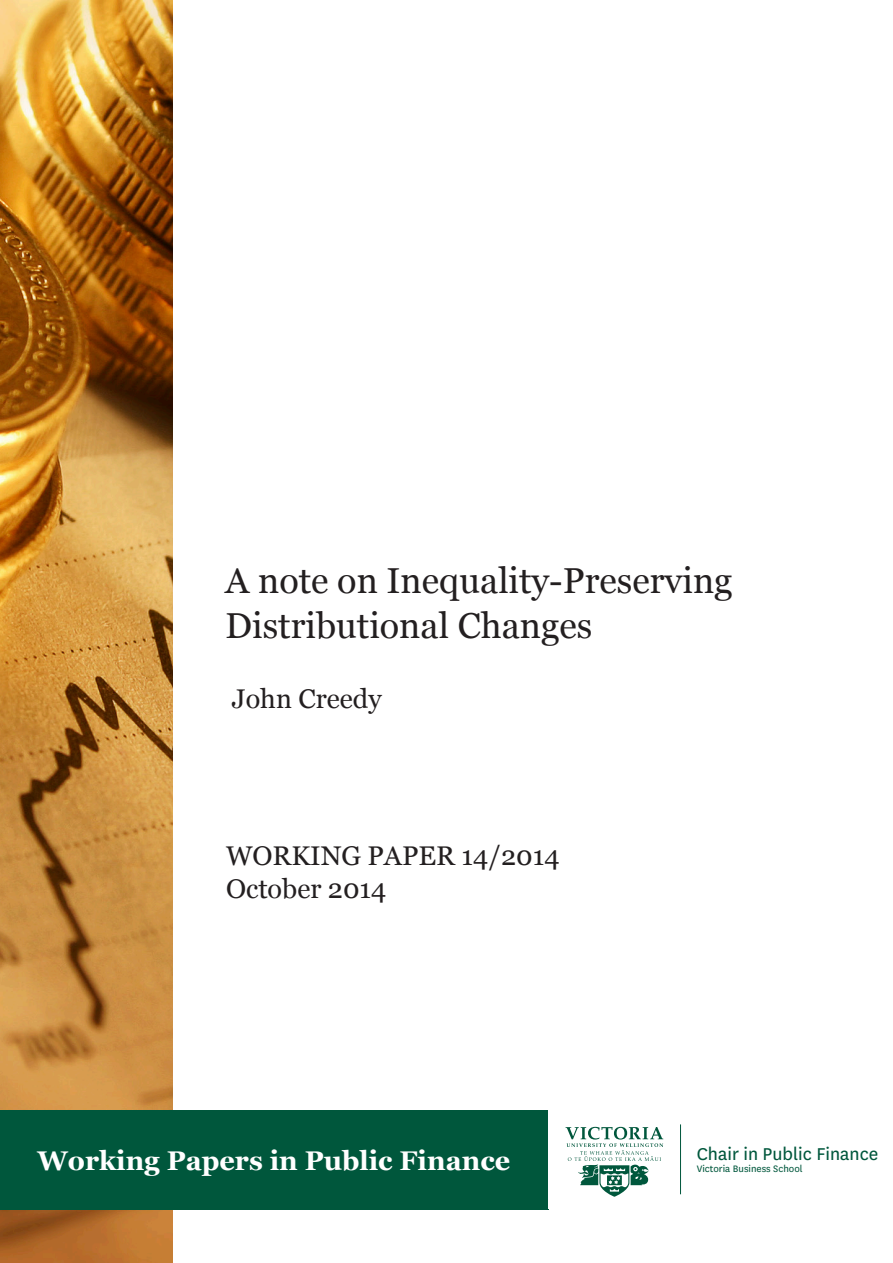
<style>
.page{position:relative;width:893px;height:1263px;background:#fff}
.page>*{position:absolute;margin:0;border:0;box-sizing:border-box;transform-origin:0 0}
.t1{font:36px/45.2px "Georgia";color:#231f20}
.t2{font:27px/33.9px "Georgia";color:#231f20}
.t3{font:700 27px "Georgia";color:#fff}
.t4{font:19.95px "Victoria Sans";color:#00573c}
.t5{font:10.95px "Victoria Sans";color:#00573c}
</style>
<div class="page">
<img style="left:0;top:0;width:172px;height:1263px">
<div style="left:0;top:1110px;width:548px;height:100px;background:#00573c"></div>
<svg style="left:565px;top:1127px;width:98px;height:70px"></svg>
<hr style="left:680px;top:1124px;width:1px;height:70px;background:#00573c">
<p class="t1" style="left:225px;top:558px;width:509px">A note on Inequality-Preserving<br>Distributional Changes</p>
<p class="t2" style="left:232px;top:682px;width:151px">John Creedy</p>
<p class="t2" style="left:226px;top:839px;width:335px">WORKING PAPER 14/2014<br>October 2014</p>
<p class="t3" style="left:37px;top:1143px;width:474px">Working Papers in Public Finance</p>
<p class="t4" style="left:697px;top:1140px;width:183px">Chair in Public Finance</p>
<p class="t5" style="left:697px;top:1162px;width:107px">Victoria Business School</p>
</div>
